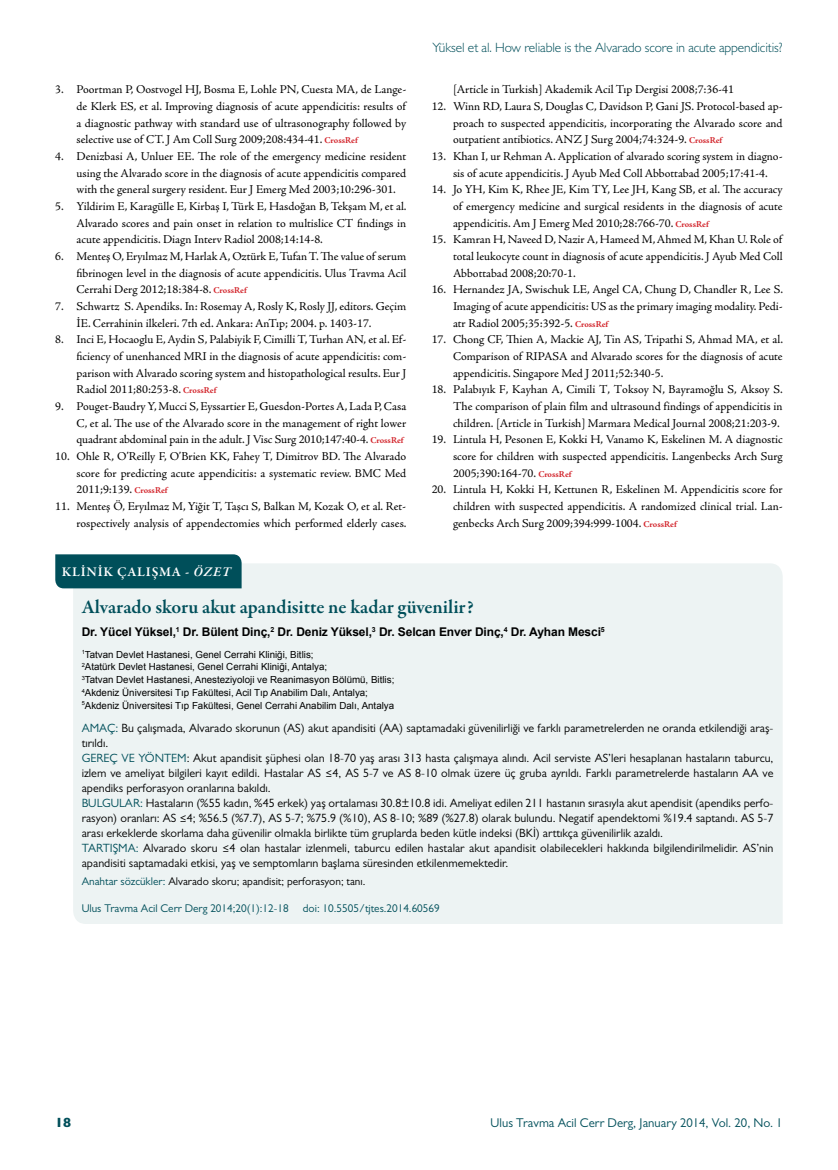
<style>
.page{position:relative;width:838px;height:1170px;background:#fff}
.page>*{position:absolute;margin:0;border:0;box-sizing:border-box;transform-origin:0 0}
.t1{font:600 19.5px "Garamond Premr Pro";color:#004f5a}
.t2{font:300 13.5px "Gill Sans MT Pro";letter-spacing:-.005em;color:#004f5a}
.t3{font:600 13.5px "Garamond Premr Pro";letter-spacing:.055em;color:#fff}
.t4{font:800 13.5px "Gill Sans MT Pro";color:#004f5a}
.t5{font:12.75px "Gill Sans MT Pro";color:#004f5a}
.t6{font:12px/16.6px "Adobe Jenson Pro";color:#000;text-align:justify}
.t7{font:12px/15px "Gill Sans MT Pro";color:#000}
.t8{font:700 12px "Arial";letter-spacing:-.01em;color:#000}
.t9{font:11.25px "Gill Sans MT Pro";color:#004f5a}
.t10{font:11.25px "Gill Sans MT Pro";color:#000}
.t11{font:9.75px/12.8px "Arial";color:#000}
.s1{font-weight:700;font-size:9px;color:#d2232a}
.s2{font-style:italic}
.s3{color:#004f5a}
</style>
<div class="page">
<div style="left:73px;top:563px;width:709px;height:360px;background:#edf3f3"></div>
<div style="left:55px;top:554px;width:187px;height:34px;background:#004f5a"></div>
<p class="t6" style="left:77px;top:81px;width:331px;text-indent:-21px">3. Poortman P, Oostvogel HJ, Bosma E, Lohle PN, Cuesta MA, de Lange&shy;de Klerk ES, et al. Improving diagnosis of acute appendicitis: results of a diagnostic pathway with standard use of ultrasonography followed by selective use of CT. J Am Coll Surg 2009;208:434-41. <span class="s1">CrossRef</span></p>
<p class="t6" style="left:77px;top:148px;width:331px;text-indent:-21px">4. Denizbasi A, Unluer EE. The role of the emergency medicine resident using the Alvarado score in the diagnosis of acute appendicitis compared with the general surgery resident. Eur J Emerg Med 2003;10:296-301.</p>
<p class="t6" style="left:77px;top:198px;width:331px;text-indent:-21px">5. Yildirim E, Karagülle E, Kirbaş I, Türk E, Hasdoğan B, Tekşam M, et al.<br>Alvarado scores and pain onset in relation to multislice CT findings in acute appendicitis. Diagn Interv Radiol 2008;14:14-8.</p>
<p class="t6" style="left:77px;top:248px;width:331px;text-indent:-21px">6. Menteş O, Eryılmaz M, Harlak A, Oztürk E, Tufan T. The value of serum fibrinogen level in the diagnosis of acute appendicitis. Ulus Travma Acil Cerrahi Derg 2012;18:384-8. <span class="s1">CrossRef</span></p>
<p class="t6" style="left:77px;top:298px;width:331px;text-indent:-21px">7. Schwartz S. Apendiks. In: Rosemay A, Rosly K, Rosly JJ, editors. Geçim<br>İE. Cerrahinin ilkeleri. 7th ed. Ankara: AnTıp; 2004. p. 1403-17.</p>
<p class="t6" style="left:77px;top:331px;width:331px;text-indent:-21px">8. Inci E, Hocaoglu E, Aydin S, Palabiyik F, Cimilli T, Turhan AN, et al. Ef&shy;ficiency of unenhanced MRI in the diagnosis of acute appendicitis: com&shy;parison with Alvarado scoring system and histopathological results. Eur J Radiol 2011;80:253-8. <span class="s1">CrossRef</span></p>
<p class="t6" style="left:77px;top:398px;width:331px;text-indent:-21px">9. Pouget-Baudry Y, Mucci S, Eyssartier E, Guesdon-Portes A, Lada P, Casa C, et al. The use of the Alvarado score in the management of right lower quadrant abdominal pain in the adult. J Visc Surg 2010;147:40-4. <span class="s1">CrossRef</span></p>
<p class="t6" style="left:77px;top:448px;width:331px;text-indent:-21px">10. Ohle R, O’Reilly F, O’Brien KK, Fahey T, Dimitrov BD. The Alvarado score for predicting acute appendicitis: a systematic review. BMC Med 2011;9:139. <span class="s1">CrossRef</span></p>
<p class="t6" style="left:55px;top:498px;width:353px;text-align:right">11. Menteş Ö, Eryılmaz M, Yiğit T, Taşcı S, Balkan M, Kozak O, et al. Ret&shy;rospectively analysis of appendectomies which performed elderly cases.</p>
<p class="t3" style="left:62px;top:564px;width:170px">KLİNİK ÇALIŞMA - <span class="s2">ÖZET</span></p>
<p class="t2" style="left:432px;top:39px;width:352px">Yüksel et al. How reliable is the Alvarado score in acute appendicitis?</p>
<p class="t6" style="left:453px;top:81px;width:282px">[Article in Turkish] Akademik Acil Tıp Dergisi 2008;7:36-41</p>
<p class="t6" style="left:453px;top:98px;width:331px;text-indent:-21px">12. Winn RD, Laura S, Douglas C, Davidson P, Gani JS. Protocol-based ap&shy;proach to suspected appendicitis, incorporating the Alvarado score and outpatient antibiotics. ANZ J Surg 2004;74:324-9. <span class="s1">CrossRef</span></p>
<p class="t6" style="left:432px;top:148px;width:352px;text-align:center">13. Khan I, ur Rehman A. Application of alvarado scoring system in diagno&shy;sis of acute appendicitis. J Ayub Med Coll Abbottabad 2005;17:41-4.</p>
<p class="t6" style="left:453px;top:181px;width:331px;text-indent:-21px">14. Jo YH, Kim K, Rhee JE, Kim TY, Lee JH, Kang SB, et al. The accuracy of emergency medicine and surgical residents in the diagnosis of acute appendicitis. Am J Emerg Med 2010;28:766-70. <span class="s1">CrossRef</span></p>
<p class="t6" style="left:453px;top:231px;width:331px;text-indent:-21px">15. Kamran H, Naveed D, Nazir A, Hameed M, Ahmed M, Khan U. Role of total leukocyte count in diagnosis of acute appendicitis. J Ayub Med Coll Abbottabad 2008;20:70-1.</p>
<p class="t6" style="left:453px;top:281px;width:331px;text-indent:-21px">16. Hernandez JA, Swischuk LE, Angel CA, Chung D, Chandler R, Lee S.<br>Imaging of acute appendicitis: US as the primary imaging modality. Pedi&shy;atr Radiol 2005;35:392-5. <span class="s1">CrossRef</span></p>
<p class="t6" style="left:453px;top:331px;width:331px;text-indent:-21px">17. Chong CF, Thien A, Mackie AJ, Tin AS, Tripathi S, Ahmad MA, et al.<br>Comparison of RIPASA and Alvarado scores for the diagnosis of acute appendicitis. Singapore Med J 2011;52:340-5.</p>
<p class="t6" style="left:453px;top:381px;width:331px;text-indent:-21px">18. Palabıyık F, Kayhan A, Cimili T, Toksoy N, Bayramoğlu S, Aksoy S.<br>The comparison of plain film and ultrasound findings of appendicitis in children. [Article in Turkish] Marmara Medical Journal 2008;21:203-9.</p>
<p class="t6" style="left:453px;top:431px;width:331px;text-indent:-21px">19. Lintula H, Pesonen E, Kokki H, Vanamo K, Eskelinen M. A diagnostic score for children with suspected appendicitis. Langenbecks Arch Surg 2005;390:164-70. <span class="s1">CrossRef</span></p>
<p class="t6" style="left:453px;top:481px;width:331px;text-indent:-21px">20. Lintula H, Kokki H, Kettunen R, Eskelinen M. Appendicitis score for children with suspected appendicitis. A randomized clinical trial. Lan&shy;genbecks Arch Surg 2009;394:999-1004. <span class="s1">CrossRef</span></p>
<h1 class="t1" style="left:82px;top:595px;width:394px">Alvarado skoru akut apandisitte ne kadar güvenilir?</h1>
<p class="t8" style="left:82px;top:625px;width:524px">Dr. Yücel Yüksel,<sup>1</sup> Dr. Bülent Dinç,<sup>2</sup> Dr. Deniz Yüksel,<sup>3</sup> Dr. Selcan Enver Dinç,<sup>4</sup> Dr. Ayhan Mesci<sup>5</sup></p>
<p class="t11" style="left:82px;top:647px;width:314px"><sup>1</sup>Tatvan Devlet Hastanesi, Genel Cerrahi Kliniği, Bitlis;<br><sup>2</sup>Atatürk Devlet Hastanesi, Genel Cerrahi Kliniği, Antalya;<br><sup>3</sup>Tatvan Devlet Hastanesi, Anesteziyoloji ve Reanimasyon Bölümü, Bitlis; <sup>4</sup>Akdeniz Üniversitesi Tıp Fakültesi, Acil Tıp Anabilim Dalı, Antalya; <sup>5</sup>Akdeniz Üniversitesi Tıp Fakültesi, Genel Cerrahi Anabilim Dalı, Antalya</p>
<p class="t7" style="left:82px;top:720px;width:693px"><span class="s3">AMAÇ:</span> Bu çalışmada, Alvarado skorunun (AS) akut apandisiti (AA) saptamadaki güvenilirliği ve farklı parametrelerden ne oranda etkilendiği araş&shy;tırıldı.<br><span class="s3">GEREÇ VE YÖNTEM</span>: Akut apandisit şüphesi olan 18-70 yaş arası 313 hasta çalışmaya alındı. Acil serviste AS’leri hesaplanan hastaların taburcu, izlem ve ameliyat bilgileri kayıt edildi. Hastalar AS ≤4, AS 5-7 ve AS 8-10 olmak üzere üç gruba ayrıldı. Farklı parametrelerde hastaların AA ve apendiks perforasyon oranlarına bakıldı.<br><span class="s3">BULGULAR:</span> Hastaların (%55 kadın, %45 erkek) yaş ortalaması 30.8±10.8 idi. Ameliyat edilen 211 hastanın sırasıyla akut apendisit (apendiks perfo&shy;rasyon) oranları: AS ≤4; %56.5 (%7.7), AS 5-7; %75.9 (%10), AS 8-10; %89 (%27.8) olarak bulundu. Negatif apendektomi %19.4 saptandı. AS 5-7 arası erkeklerde skorlama daha güvenilir olmakla birlikte tüm gruplarda beden kütle indeksi (BKİ) arttıkça güvenilirlik azaldı.<br><span class="s3">TARTIŞMA:</span> Alvarado skoru ≤4 olan hastalar izlenmeli, taburcu edilen hastalar akut apandisit olabilecekleri hakkında bilgilendirilmelidir. AS’nin apandisiti saptamadaki etkisi, yaş ve semptomların başlama süresinden etkilenmemektedir.</p>
<p class="t10" style="left:82px;top:874px;width:285px"><span class="s3">Anahtar sözcükler:</span> Alvarado skoru; apandisit; perforasyon; tanı.</p>
<p class="t9" style="left:82px;top:901px;width:209px">Ulus Travma Acil Cerr Derg 2014;20(1):12-18</p>
<p class="t9" style="left:303px;top:901px;width:138px">doi: 10.5505/tjtes.2014.60569</p>
<p class="t4" style="left:55px;top:1114px;width:18px">18</p>
<p class="t5" style="left:490px;top:1115px;width:293px">Ulus Travma Acil Cerr Derg, January 2014, Vol. 20, No. 1</p>
</div>
